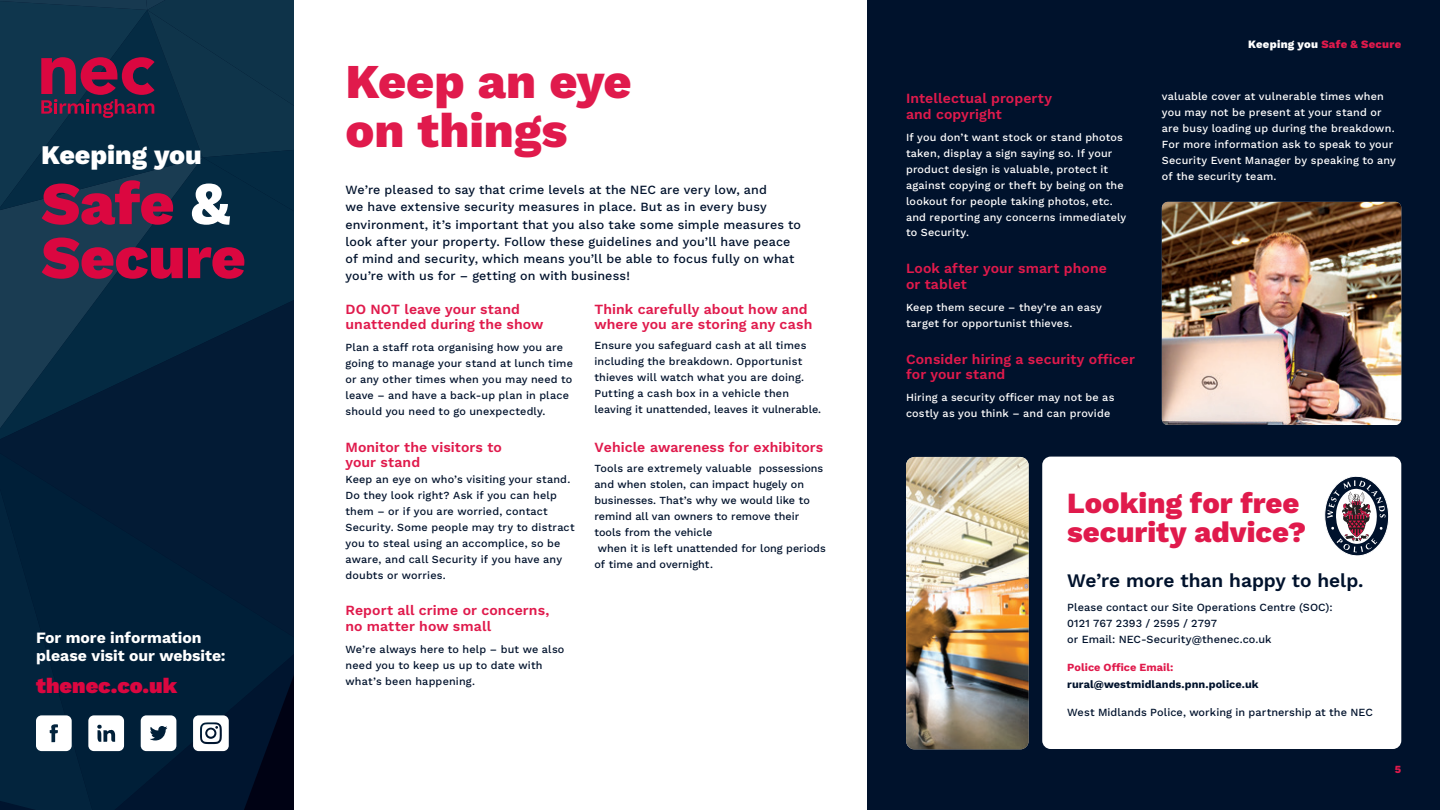
<style>
.page{position:relative;width:1440px;height:810px;background:#fff}
.page>*{position:absolute;margin:0;border:0;box-sizing:border-box;transform-origin:0 0}
.t1{font:800 60.6px/54px "Work Sans";letter-spacing:-.01em;color:#db0740}
.t2{font:800 48.6px/48.6px "Work Sans";letter-spacing:-.005em;color:#e01a4c}
.t3{font:800 29.25px/29.2px "Work Sans";color:#e01a4c}
.t4{font:800 26.85px "Work Sans";letter-spacing:-.005em;color:#fff}
.t5{font:900 21.75px "Work Sans";color:#db0740}
.t6{font:600 19.12px "Work Sans";color:#00122c}
.t7{font:700 15.75px/18.9px "Work Sans";letter-spacing:-.005em;color:#fff}
.t8{font:600 14.02px/15.3px "Work Sans";letter-spacing:.005em;color:#e01a4c}
.t9{font:500 12.52px/17.1px "Work Sans";letter-spacing:.01em;color:#00122c}
.t10{font:800 11.25px "Work Sans";letter-spacing:.025em;color:#e01a4c}
.t11{font:500 10.95px/16.4px "Work Sans";letter-spacing:.005em;color:#00122c}
.t12{font:700 10.95px/16.4px "Work Sans";letter-spacing:.005em;color:#00122c}
.t13{font:800 10.95px "Work Sans";color:#e01a4c}
.t14{font:500 10.8px/15.9px "Work Sans";letter-spacing:.015em;color:#00122c}
.t15{font:500 10.8px/15.9px "Work Sans";letter-spacing:.015em;color:#fff}
.s1{color:#fff}
.s2{color:#e01a4c}
</style>
<div class="page">
<svg style="left:0;top:212px;width:294px;height:88px;background:#0d3249"></svg>
<svg style="left:0;top:300px;width:294px;height:189px;background:#05223b"></svg>
<svg style="left:0;top:0;width:294px;height:212px;background:#162f48"></svg>
<svg style="left:0;top:489px;width:294px;height:321px;background:#0c273f"></svg>
<div style="left:867px;top:0;width:573px;height:810px;background:#00122c"></div>
<img style="left:906px;top:457px;width:123px;height:292px">
<div style="left:1042px;top:457px;width:359px;height:292px;background:#fff;border-radius:8px"></div>
<svg style="left:1325px;top:476px;width:64px;height:80px"></svg>
<img style="left:1162px;top:202px;width:239px;height:223px">
<p class="t4" style="left:41px;top:135px;width:162px">Keeping you</p>
<p class="t1" style="left:41px;top:174px;width:206px">Safe <span class="s1">&amp;<br></span>Secure</p>
<p class="t7" style="left:36px;top:627px;width:191px">For more information please visit our website:</p>
<p class="t5" style="left:36px;top:669px;width:143px">thenec.co.uk</p>
<p class="t2" style="left:346px;top:55px;width:288px">Keep an eye on things</p>
<p class="t9" style="left:346px;top:181px;width:457px">We’re pleased to say that crime levels at the NEC are very low, and<br>we have extensive security measures in place. But as in every busy environment, it’s important that you also take some simple measures to look after your property. Follow these guidelines and you’ll have peace of mind and security, which means you’ll be able to focus fully on what you’re with us for – getting on with business!</p>
<p class="t8" style="left:346px;top:301px;width:200px">DO NOT leave your stand unattended during the show</p>
<p class="t14" style="left:346px;top:339px;width:229px">Plan a staff rota organising how you are going to manage your stand at lunch time or any other times when you may need to leave – and have a back-up plan in place should you need to go unexpectedly.</p>
<p class="t8" style="left:346px;top:439px;width:158px">Monitor the visitors to your stand</p>
<p class="t14" style="left:346px;top:471px;width:231px">Keep an eye on who’s visiting your stand.<br>Do they look right? Ask if you can help them – or if you are worried, contact Security. Some people may try to distract you to steal using an accomplice, so be aware, and call Security if you have any doubts or worries.</p>
<p class="t8" style="left:346px;top:602px;width:205px">Report all crime or concerns, no matter how small</p>
<p class="t14" style="left:346px;top:641px;width:220px">We’re always here to help – but we also need you to keep us up to date with what’s been happening.</p>
<p class="t8" style="left:594px;top:301px;width:219px">Think carefully about how and where you are storing any cash</p>
<p class="t14" style="left:594px;top:337px;width:228px">Ensure you safeguard cash at all times including the breakdown. Opportunist thieves will watch what you are doing.<br>Putting a cash box in a vehicle then leaving it unattended, leaves it vulnerable.</p>
<p class="t8" style="left:594px;top:439px;width:230px">Vehicle awareness for exhibitors</p>
<p class="t14" style="left:594px;top:460px;width:230px">Tools are extremely valuable possessions</p>
<p class="t14" style="left:594px;top:476px;width:211px">and when stolen, can impact hugely on</p>
<p class="t14" style="left:594px;top:492px;width:217px">businesses. That’s why we would like to</p>
<p class="t14" style="left:594px;top:508px;width:206px">remind all van owners to remove their</p>
<p class="t14" style="left:594px;top:524px;width:119px">tools from the vehicle</p>
<p class="t14" style="left:598px;top:540px;width:229px">when it is left unattended for long periods</p>
<p class="t14" style="left:594px;top:556px;width:120px">of time and overnight.</p>
<p class="t8" style="left:906px;top:90px;width:148px">Intellectual property and copyright</p>
<p class="t15" style="left:906px;top:129px;width:222px">If you don’t want stock or stand photos taken, display a sign saying so. If your product design is valuable, protect it against copying or theft by being on the lookout for people taking photos, etc. and reporting any concerns immediately to Security.</p>
<p class="t8" style="left:906px;top:260px;width:202px">Look after your smart phone or tablet</p>
<p class="t15" style="left:906px;top:299px;width:197px">Keep them secure – they’re an easy target for opportunist thieves.</p>
<p class="t8" style="left:906px;top:351px;width:230px">Consider hiring a security officer for your stand</p>
<p class="t15" style="left:906px;top:389px;width:210px">Hiring a security officer may not be as costly as you think – and can provide</p>
<p class="t10" style="left:1248px;top:35px;width:155px"><span class="s1">Keeping you</span> Safe &amp; Secure</p>
<p class="t15" style="left:1162px;top:88px;width:236px">valuable cover at vulnerable times when you may not be present at your stand or are busy loading up during the breakdown.<br>For more information ask to speak to your Security Event Manager by speaking to any of the security team.</p>
<p class="t3" style="left:1067px;top:487px;width:240px">Looking for free security advice?</p>
<p class="t6" style="left:1067px;top:566px;width:298px">We’re more than happy to help.</p>
<p class="t11" style="left:1067px;top:598px;width:267px">Please contact our Site Operations Centre (SOC):<br>0121 767 2393 / 2595 / 2797<br>or Email: NEC-Security@thenec.co.uk</p>
<p class="t12" style="left:1067px;top:659px;width:193px"><span class="s2">Police Office Email: </span>rural@westmidlands.pnn.police.uk</p>
<p class="t11" style="left:1067px;top:703px;width:307px">West Midlands Police, working in partnership at the NEC</p>
<p class="t13" style="left:1395px;top:761px;width:8px">5</p>
</div>
